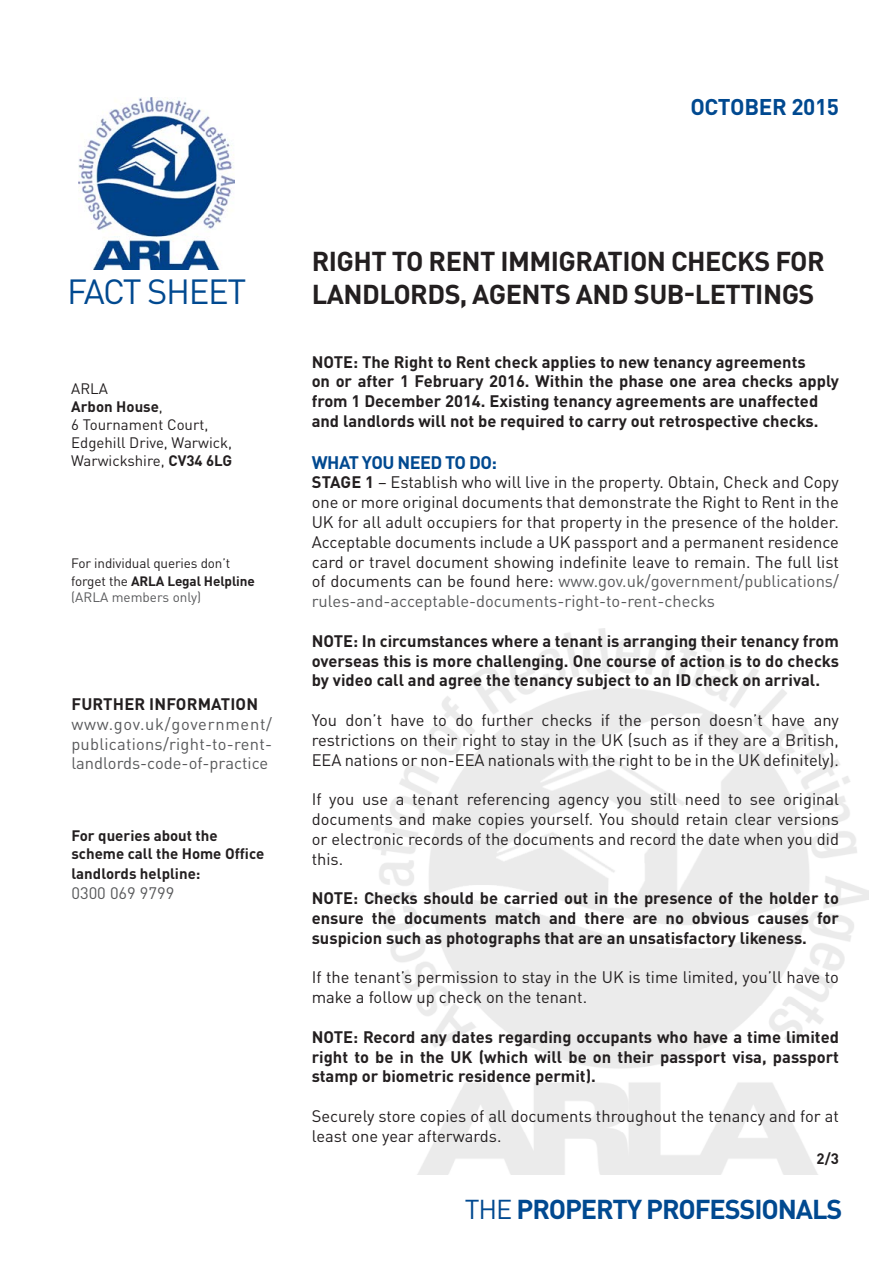
<style>
.page{position:relative;width:893px;height:1263px;background:#fff}
.page>*{position:absolute;margin:0;border:0;box-sizing:border-box;transform-origin:0 0}
.t1{font:34.5px "DINOT";letter-spacing:-.04em;color:#004990}
.t2{font:700 27px/32.4px "DINOT";letter-spacing:-.02em;color:#231f20}
.t3{font:700 27px "DINOT";letter-spacing:-.04em;color:#004990}
.t4{font:700 22.5px "DINOT";letter-spacing:-.02em;color:#004990}
.t5{font:700 18px "DINOT";letter-spacing:-.03em;color:#004990}
.t6{font:16.5px/19.8px "DINOT";color:#231f20;text-align:justify}
.t7{font:700 16.5px/19.8px "DINOT";color:#231f20;text-align:justify}
.t8{font:16.5px/19.8px "DINOT";color:#58595b;text-align:justify}
.t9{font:700 15px/18px "DINOT";color:#231f20}
.t10{font:15px/18px "DINOT";color:#231f20}
.t11{font:13.5px/18px "DINOT";letter-spacing:-.01em;color:#231f20}
.t12{font:13.5px "DINOT";color:#58595b}
.s1{font-weight:400}
.s2{font-weight:700}
.s3{color:#58595b}
</style>
<div class="page">
<img style="left:78px;top:98px;width:157px;height:171px">
<p class="t4" style="left:690px;top:92px;width:150px">OCTOBER 2015</p>
<p class="t1" style="left:67px;top:270px;width:181px">FACT SHEET</p>
<p class="t10" style="left:71px;top:379px;width:38px">ARLA</p>
<p class="t9" style="left:71px;top:397px;width:93px">Arbon House<span class="s1">,</span></p>
<p class="t10" style="left:71px;top:415px;width:139px">6 Tournament Court,</p>
<p class="t10" style="left:71px;top:433px;width:162px">Edgehill Drive, Warwick,<br>Warwickshire, <span class="s2">CV34 6LG</span></p>
<p class="t11" style="left:71px;top:554px;width:185px">For individual queries don’t forget the <span class="s2">ARLA Legal Helpline</span></p>
<p class="t12" style="left:71px;top:589px;width:131px">(ARLA members only)</p>
<p class="t7" style="left:72px;top:694px;width:188px">FURTHER INFORMATION</p>
<p class="t8" style="left:71px;top:714px;width:202px">www.gov.uk/government/ publications/right-to-rent&shy;landlords-code-of-practice</p>
<p class="t9" style="left:71px;top:826px;width:194px">For queries about the scheme call the Home Office</p>
<p class="t9" style="left:71px;top:864px;width:131px">landlords helpline:</p>
<p class="t8" style="left:71px;top:883px;width:104px">0300 069 9799</p>
<p class="t2" style="left:312px;top:245px;width:514px">RIGHT TO RENT IMMIGRATION CHECKS FOR<br>LANDLORDS, AGENTS AND SUB-LETTINGS</p>
<p class="t7" style="left:312px;top:351px;width:496px">NOTE: The Right to Rent check applies to new tenancy agreements</p>
<p class="t7" style="left:312px;top:371px;width:529px">on or after 1 February 2016. Within the phase one area checks apply from 1 December 2014. Existing tenancy agreements are unaffected</p>
<p class="t7" style="left:312px;top:411px;width:508px">and landlords will not be required to carry out retrospective checks.</p>
<p class="t5" style="left:312px;top:450px;width:187px">WHAT YOU NEED TO DO:</p>
<p class="t6" style="left:312px;top:472px;width:529px"><span class="s2">STAGE 1</span> – Establish who will live in the property. Obtain, Check and Copy one or more original documents that demonstrate the Right to Rent in the UK for all adult occupiers for that property in the presence of the holder.<br>Acceptable documents include a UK passport and a permanent residence card or travel document showing indefinite leave to remain. The full list of documents can be found here: <span class="s3">www.gov.uk/government/publications/ rules-and-acceptable-documents-right-to-rent-checks</span></p>
<p class="t7" style="left:312px;top:630px;width:529px">NOTE: In circumstances where a tenant is arranging their tenancy from overseas this is more challenging. One course of action is to do checks by video call and agree the tenancy subject to an ID check on arrival.</p>
<p class="t6" style="left:312px;top:710px;width:529px">You don’t have to do further checks if the person doesn’t have any restrictions on their right to stay in the UK (such as if they are a British, EEA nations or non-EEA nationals with the right to be in the UK definitely).</p>
<p class="t6" style="left:312px;top:789px;width:529px">If you use a tenant referencing agency you still need to see original documents and make copies yourself. You should retain clear versions or electronic records of the documents and record the date when you did this.</p>
<p class="t7" style="left:312px;top:888px;width:529px">NOTE: Checks should be carried out in the presence of the holder to ensure the documents match and there are no obvious causes for suspicion such as photographs that are an unsatisfactory likeness.</p>
<p class="t6" style="left:312px;top:967px;width:529px">If the tenant’s permission to stay in the UK is time limited, you’ll have to make a follow up check on the tenant.</p>
<p class="t7" style="left:312px;top:1026px;width:529px">NOTE: Record any dates regarding occupants who have a time limited right to be in the UK (which will be on their passport visa, passport stamp or biometric residence permit).</p>
<p class="t6" style="left:312px;top:1106px;width:529px">Securely store copies of all documents throughout the tenancy and for at least one year afterwards.</p>
<p class="t9" style="left:817px;top:1149px;width:24px">2/3</p>
<p class="t3" style="left:465px;top:1192px;width:379px"><span class="s1">THE</span> PROPERTY PROFESSIONALS</p>
</div>
